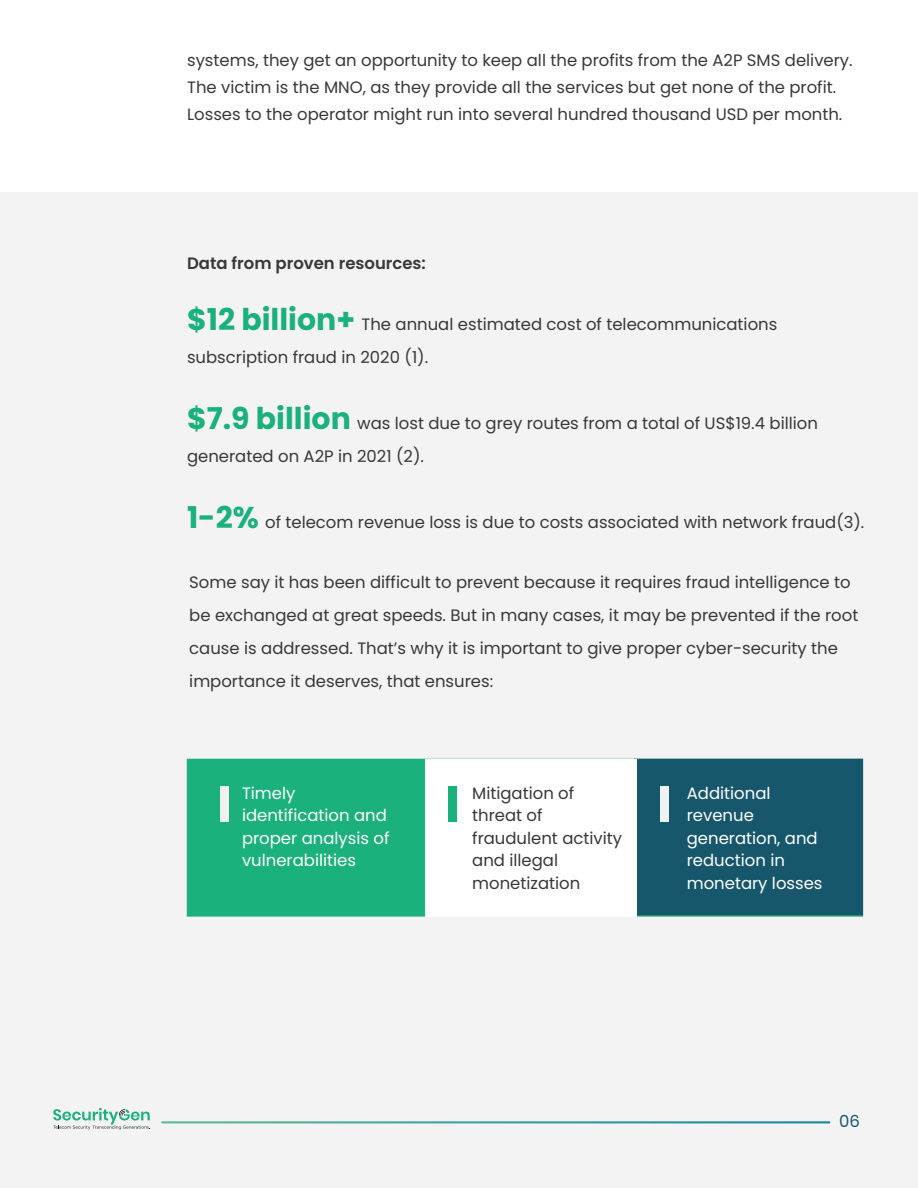
<style>
.page{position:relative;width:918px;height:1188px;background:#fff}
.page>*{position:absolute;margin:0;border:0;box-sizing:border-box;transform-origin:0 0}
.t1{font:16.5px/33px "Poppins";color:#373837}
.t2{font:16.5px/22.5px "Poppins";color:#fff}
.t3{font:600 16.5px "Poppins";color:#373837}
.t4{font:16.5px "Poppins";color:#17576b}
.s1{font-weight:700;font-size:30px;color:#1bb17c}
</style>
<div class="page">
<div style="left:0;top:193px;width:918px;height:995px;background:#f4f3f4"></div>
<svg style="left:161px;top:1121px;width:669px;height:2px"></svg>
<svg style="left:53px;top:1108px;width:97px;height:21px"></svg>
<div style="left:187px;top:759px;width:676px;height:158px;background:#1bb17c"></div>
<div style="left:637px;top:759px;width:226px;height:156px;background:#17576b"></div>
<div style="left:425px;top:759px;width:212px;height:158px;background:#fff"></div>
<div style="left:220px;top:786px;width:8px;height:36px;background:#f0f1f1"></div>
<div style="left:660px;top:786px;width:9px;height:36px;background:#f0f1f1"></div>
<div style="left:449px;top:786px;width:8px;height:36px;background:#1bb17c"></div>
<p class="t1" style="left:187px;top:47px;width:667px;line-height:27px">systems, they get an opportunity to keep all the profits from the A2P SMS delivery.<br>The victim is the MNO, as they provide all the services but get none of the profit.<br>Losses to the operator might run into several hundred thousand USD per month.</p>
<p class="t3" style="left:187px;top:254px;width:240px">Data from proven resources:</p>
<p class="t1" style="left:187px;top:308px;width:592px"><span class="s1">$12 billion+</span> The annual estimated cost of telecommunications subscription fraud in 2020 (1).</p>
<p class="t1" style="left:187px;top:407px;width:632px"><span class="s1">$7.9 billion</span> was lost due to grey routes from a total of US$19.4 billion generated on A2P in 2021 (2).</p>
<p class="t1" style="left:187px;top:506px;width:679px"><span class="s1">1-2%</span> of telecom revenue loss is due to costs associated with network fraud(3).</p>
<p class="t1" style="left:189px;top:565px;width:671px">Some say it has been difficult to prevent because it requires fraud intelligence to be exchanged at great speeds. But in many cases, it may be prevented if the root cause is addressed. That’s why it is important to give proper cyber-security the importance it deserves, that ensures:</p>
<p class="t2" style="left:242px;top:782px;width:149px">Timely identification and proper analysis of vulnerabilities</p>
<p class="t1" style="left:472px;top:782px;width:151px;line-height:22.5px">Mitigation of threat of fraudulent activity and illegal monetization</p>
<p class="t2" style="left:687px;top:782px;width:137px">Additional revenue generation, and reduction in monetary losses</p>
<p class="t4" style="left:839px;top:1111px;width:22px">06</p>
</div>
